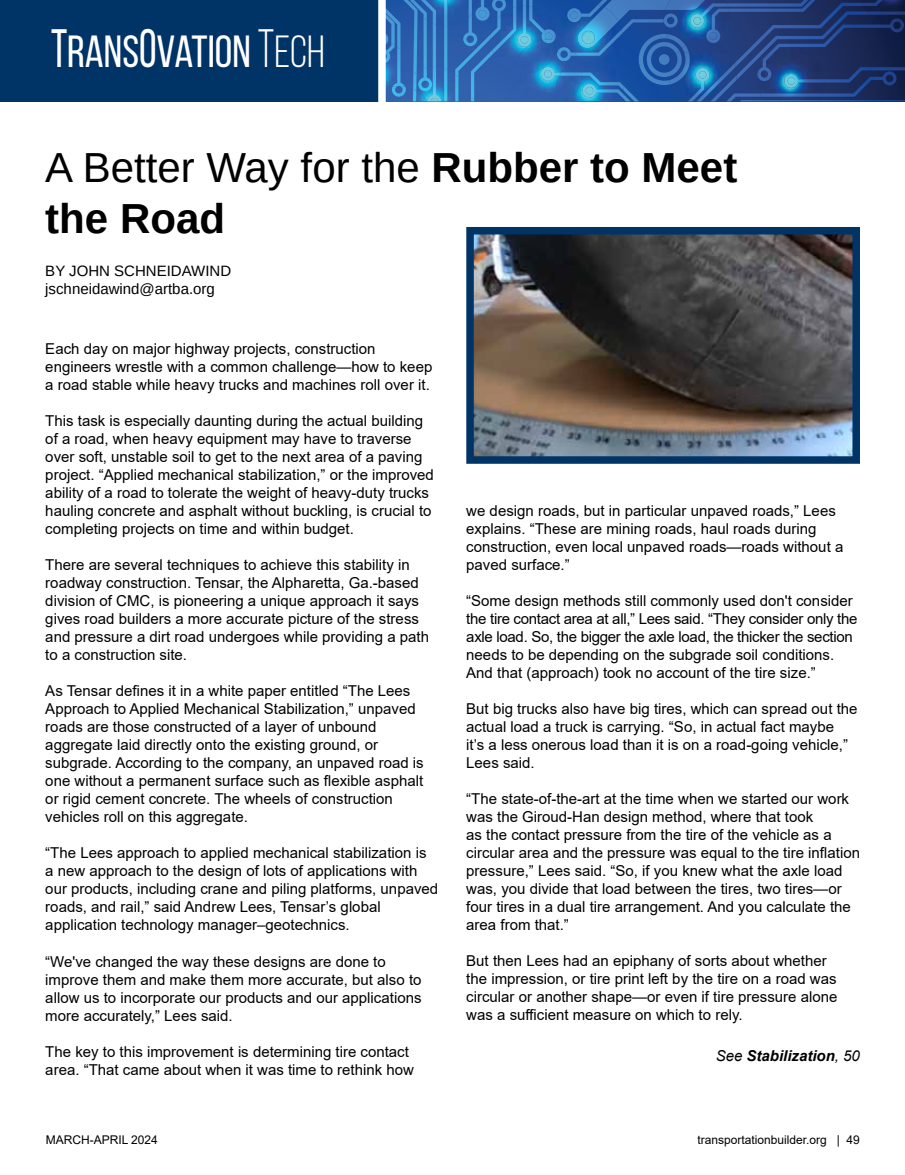
<style>
.page{position:relative;width:905px;height:1175px;background:#fff}
.page>*{position:absolute;margin:0;border:0;box-sizing:border-box;transform-origin:0 0}
.t1{font:45px "Bebas Neue";color:#fff}
.t2{font:700 42px/50.4px "Liberation Sans";color:#000}
.t3{font:15px/18px "Arial";color:#000}
.t4{font:15px/18px "Liberation Sans";color:#000}
.t5{font:italic 700 15px "Arial";color:#000}
.t6{font:12px "Arial";color:#000}
.s1{font-size:54px}
.s2{font-style:inherit}
.s3{font-weight:400}
</style>
<div class="page">
<img style="left:427px;top:67px;width:6px;height:34px">
<img style="left:427px;top:68px;width:5px;height:23px">
<img style="left:427px;top:0;width:6px;height:25px">
<svg style="left:386px;top:0;width:41px;height:101px;background:#3173ba"></svg>
<img style="left:582px;top:71px;width:16px;height:30px">
<img style="left:582px;top:72px;width:16px;height:12px">
<img style="left:582px;top:84px;width:16px;height:14px">
<img style="left:532px;top:6px;width:24px;height:43px">
<img style="left:532px;top:6px;width:23px;height:34px">
<img style="left:532px;top:73px;width:23px;height:17px">
<img style="left:541px;top:73px;width:14px;height:8px">
<img style="left:555px;top:76px;width:27px;height:25px">
<img style="left:532px;top:49px;width:10px;height:24px">
<img style="left:556px;top:4px;width:42px;height:54px">
<img style="left:589px;top:48px;width:9px;height:8px">
<img style="left:567px;top:5px;width:31px;height:17px">
<img style="left:576px;top:7px;width:22px;height:41px">
<img style="left:589px;top:58px;width:9px;height:13px">
<svg style="left:542px;top:28px;width:47px;height:48px;background:#317abd"></svg>
<svg style="left:598px;top:0;width:306px;height:101px;background:#234a89"></svg>
<img style="left:867px;top:11px;width:37px;height:4px">
<svg style="left:433px;top:0;width:99px;height:102px;background:#306fb7"></svg>
<img style="left:520px;top:90px;width:37px;height:11px">
<div style="left:0;top:0;width:382px;height:101px;background:#036"></div>
<div style="left:378px;top:0;width:8px;height:108px;background:#fff"></div>
<img style="left:475px;top:236px;width:376px;height:219px">
<div style="left:466px;top:227px;width:394px;height:237px;border:8px solid #036"></div>
<h1 class="t1" style="left:51px;top:27px;width:275px"><span class="s1">T</span>RANS<span class="s1">O</span>VATION <span class="s1">T</span><span class="s2">ech</span></h1>
<h2 class="t2" style="left:45px;top:143px;width:693px"><span class="s3">A Better Way for the</span> Rubber to Meet the Road</h2>
<p class="t4" style="left:45px;top:261px;width:187px">BY JOHN SCHNEIDAWIND jschneidawind@artba.org</p>
<p class="t3" style="left:45px;top:340px;width:388px">Each day on major highway projects, construction engineers wrestle with a common challenge—how to keep a road stable while heavy trucks and machines roll over it.</p>
<p class="t3" style="left:45px;top:412px;width:390px">This task is especially daunting during the actual building of a road, when heavy equipment may have to traverse over soft, unstable soil to get to the next area of a paving project. “Applied mechanical stabilization,” or the improved ability of a road to tolerate the weight of heavy-duty trucks hauling concrete and asphalt without buckling, is crucial to completing projects on time and within budget.</p>
<p class="t3" style="left:45px;top:556px;width:385px">There are several techniques to achieve this stability in roadway construction. Tensar, the Alpharetta, Ga.-based division of CMC, is pioneering a unique approach it says gives road builders a more accurate picture of the stress and pressure a dirt road undergoes while providing a path to a construction site.</p>
<p class="t3" style="left:45px;top:682px;width:380px">As Tensar defines it in a white paper entitled “The Lees Approach to Applied Mechanical Stabilization,” unpaved roads are those constructed of a layer of unbound aggregate laid directly onto the existing ground, or subgrade. According to the company, an unpaved road is one without a permanent surface such as flexible asphalt or rigid cement concrete. The wheels of construction vehicles roll on this aggregate.</p>
<p class="t3" style="left:45px;top:844px;width:394px">“The Lees approach to applied mechanical stabilization is a new approach to the design of lots of applications with our products, including crane and piling platforms, unpaved roads, and rail,” said Andrew Lees, Tensar’s global application technology manager–geotechnics.</p>
<p class="t3" style="left:45px;top:952px;width:378px">“We've changed the way these designs are done to improve them and make them more accurate, but also to allow us to incorporate our products and our applications more accurately,” Lees said.</p>
<p class="t3" style="left:45px;top:1042px;width:370px">The key to this improvement is determining tire contact area. “That came about when it was time to rethink how</p>
<p class="t3" style="left:466px;top:502px;width:378px">we design roads, but in particular unpaved roads,” Lees explains. “These are mining roads, haul roads during construction, even local unpaved roads—roads without a paved surface.”</p>
<p class="t3" style="left:466px;top:592px;width:392px">“Some design methods still commonly used don't consider the tire contact area at all,” Lees said. “They consider only the axle load. So, the bigger the axle load, the thicker the section needs to be depending on the subgrade soil conditions.<br>And that (approach) took no account of the tire size.”</p>
<p class="t3" style="left:466px;top:700px;width:393px">But big trucks also have big tires, which can spread out the actual load a truck is carrying. “So, in actual fact maybe<br>it’s a less onerous load than it is on a road-going vehicle,” Lees said.</p>
<p class="t3" style="left:466px;top:790px;width:395px">“The state-of-the-art at the time when we started our work was the Giroud-Han design method, where that took<br>as the contact pressure from the tire of the vehicle as a circular area and the pressure was equal to the tire inflation pressure,” Lees said. “So, if you knew what the axle load was, you divide that load between the tires, two tires—or four tires in a dual tire arrangement. And you calculate the area from that.”</p>
<p class="t3" style="left:466px;top:952px;width:372px">But then Lees had an epiphany of sorts about whether the impression, or tire print left by the tire on a road was circular or another shape—or even if tire pressure alone was a sufficient measure on which to rely.</p>
<p class="t5" style="left:715px;top:1045px;width:146px"><span class="s3">See</span> Stabilization<span class="s3">, 50</span></p>
<p class="t6" style="left:46px;top:1131px;width:114px">MARCH-APRIL 2024</p>
<p class="t6" style="left:697px;top:1131px;width:164px">transportationbuilder.org | 49</p>
</div>
